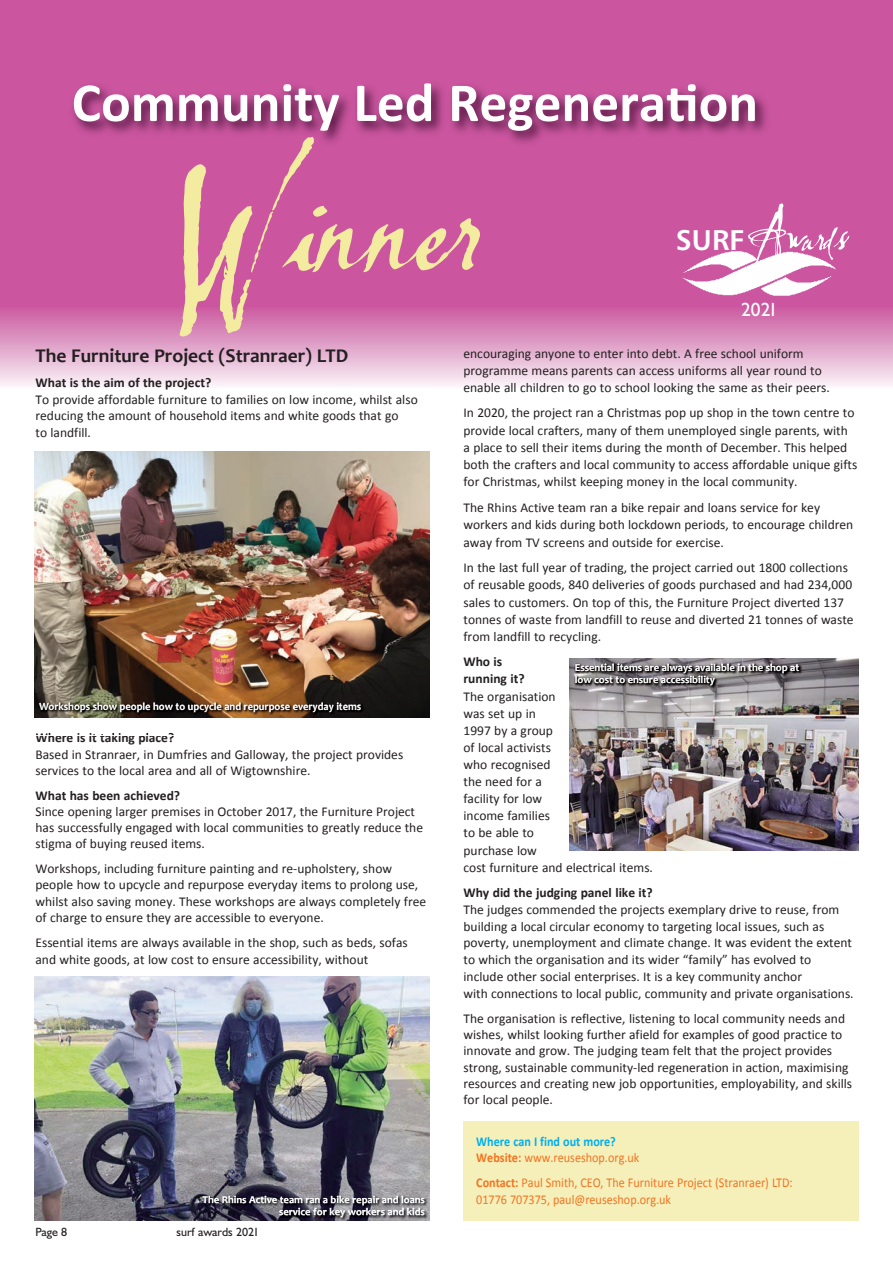
<style>
.page{position:relative;width:893px;height:1263px;background:#fff}
.page>*{position:absolute;margin:0;border:0;box-sizing:border-box;transform-origin:0 0}
.t1{font:165px "Lassigue D Mato";letter-spacing:-.025em;color:#f3eba0;scale:1.17 1}
.t2{font:700 55.35px "Calibri";color:#fff}
.t3{font:51px "Lassigue D Mato";color:#fff}
.t4{font:700 19.5px "Candara";color:#231f20}
.t5{font:19.2px "Humanist 521 BT";color:#fff}
.t6{font:13.5px/17.1px "Calibri";color:#231f20}
.t7{font:700 13.5px/17.1px "Calibri";color:#231f20}
.t8{font:13.5px/16.5px "Calibri";color:#f47321;scale:.9 1}
.t9{font:700 13.5px/16.5px "Calibri";color:#00aeef;scale:.9 1}
.t10{font:12px "Humanist 521 BT";color:#231f20}
.t11{font:700 10.5px/12.3px "Candara";color:#fff}
.s1{font-family:"Humanist 777 BT Bold B";font-size:28.5px}
.s2{color:#f47321}
.s3{font-weight:400;color:#f47321}
.s4{font-weight:700}
</style>
<div class="page">
<div style="left:0;top:0;width:893px;height:352px;background:#cc55a0"></div>
<div style="left:0;top:307px;width:893px;height:81px;background:linear-gradient(to bottom,#ca599f,#f9f5f8)"></div>
<img style="left:73px;top:85px;width:694px;height:59px">
<div style="left:463px;top:1121px;width:396px;height:99px;background:#f5f0ba"></div>
<img style="left:34px;top:452px;width:395px;height:265px">
<img style="left:34px;top:977px;width:395px;height:243px">
<img style="left:570px;top:658px;width:289px;height:192px">
<img style="left:569px;top:658px;width:248px;height:47px">
<img style="left:576px;top:664px;width:199px;height:7px">
<img style="left:575px;top:676px;width:134px;height:7px">
<img style="left:34px;top:693px;width:384px;height:40px">
<img style="left:36px;top:733px;width:138px;height:2px">
<img style="left:59px;top:702px;width:279px;height:8px">
<img style="left:183px;top:1186px;width:247px;height:35px">
<img style="left:228px;top:1196px;width:175px;height:7px">
<img style="left:299px;top:1208px;width:121px;height:7px">
<img style="left:670px;top:251px;width:179px;height:58px">
<h2 class="t2" style="left:72px;top:68px;width:688px">Community Led Regeneration</h2>
<h1 class="t1" style="left:166px;top:168px;width:271px">Winner</h1>
<h3 class="t4" style="left:36px;top:344px;width:314px">The Furniture Project (Stranraer) LTD</h3>
<p class="t7" style="left:36px;top:373px;width:177px">What is the aim of the project?</p>
<p class="t6" style="left:36px;top:390px;width:384px;line-height:16.5px">To provide affordable furniture to families on low income, whilst also reducing the amount of household items and white goods that go<br>to landfill.</p>
<h3 class="t3" style="left:676px;top:219px;width:174px"><span class="s1">SURF</span>Awards</h3>
<h3 class="t5" style="left:741px;top:303px;width:38px">2021</h3>
<p class="t6" style="left:463px;top:344px;width:368px">encouraging anyone to enter into debt. A free school uniform programme means parents can access uniforms all year round to enable all children to go to school looking the same as their peers.</p>
<p class="t6" style="left:463px;top:404px;width:395px">In 2020, the project ran a Christmas pop up shop in the town centre to provide local crafters, many of them unemployed single parents, with a place to sell their items during the month of December. This helped both the crafters and local community to access affordable unique gifts for Christmas, whilst keeping money in the local community.</p>
<p class="t6" style="left:463px;top:498px;width:391px">The Rhins Active team ran a bike repair and loans service for key workers and kids during both lockdown periods, to encourage children away from TV screens and outside for exercise.</p>
<p class="t6" style="left:463px;top:559px;width:392px">In the last full year of trading, the project carried out 1800 collections of reusable goods, 840 deliveries of goods purchased and had 234,000 sales to customers. On top of this, the Furniture Project diverted 137 tonnes of waste from landfill to reuse and diverted 21 tonnes of waste from landfill to recycling.</p>
<p class="t7" style="left:463px;top:653px;width:63px">Who is running it?</p>
<p class="t6" style="left:463px;top:687px;width:191px">The organisation<br>was set up in<br>1997 by a group<br>of local activists<br>who recognised<br>the need for a<br>facility for low<br>income families<br>to be able to<br>purchase low<br>cost furniture and electrical items.</p>
<p class="t7" style="left:463px;top:883px;width:191px">Why did the judging panel like it?</p>
<p class="t6" style="left:463px;top:900px;width:392px">The judges commended the projects exemplary drive to reuse, from building a local circular economy to targeting local issues, such as poverty, unemployment and climate change. It was evident the extent to which the organisation and its wider “family” has evolved to include other social enterprises. It is a key community anchor<br>with connections to local public, community and private organisations.</p>
<p class="t6" style="left:463px;top:1009px;width:390px;line-height:16.4px">The organisation is reflective, listening to local community needs and wishes, whilst looking further afield for examples of good practice to innovate and grow. The judging team felt that the project provides strong, sustainable community‐led regeneration in action, maximising resources and creating new job opportunities, employability, and skills for local people.</p>
<p class="t9" style="left:476px;top:1132px;width:183px">Where can I find out more?<br><span class="s2">Website:</span> <span class="s3">www.reuseshop.org.uk</span></p>
<p class="t8" style="left:476px;top:1174px;width:353px"><span class="s4">Contact:</span> Paul Smith, CEO, The Furniture Project (Stranraer) LTD:<br>01776 707375, paul@reuseshop.org.uk</p>
<p class="t11" style="left:575px;top:661px;width:226px">Essential items are always available in the shop at low cost to ensure accessibility</p>
<p class="t11" style="left:39px;top:700px;width:323px">Workshops show people how to upcycle and repurpose everyday items</p>
<p class="t7" style="left:36px;top:728px;width:140px">Where is it taking place?</p>
<p class="t6" style="left:36px;top:745px;width:369px;line-height:16.5px">Based in Stranraer, in Dumfries and Galloway, the project provides services to the local area and all of Wigtownshire.</p>
<p class="t7" style="left:36px;top:786px;width:146px">What has been achieved?</p>
<p class="t6" style="left:36px;top:803px;width:389px;line-height:16.2px">Since opening larger premises in October 2017, the Furniture Project has successfully engaged with local communities to greatly reduce the stigma of buying reused items.</p>
<p class="t6" style="left:36px;top:860px;width:392px;line-height:16.2px">Workshops, including furniture painting and re‐upholstery, show people how to upcycle and repurpose everyday items to prolong use, whilst also saving money. These workshops are always completely free of charge to ensure they are accessible to everyone.</p>
<p class="t6" style="left:36px;top:933px;width:374px">Essential items are always available in the shop, such as beds, sofas and white goods, at low cost to ensure accessibility, without</p>
<p class="t11" style="left:203px;top:1194px;width:224px;text-align:right">The Rhins Active team ran a bike repair and loans service for key workers and kids</p>
<p class="t10" style="left:36px;top:1228px;width:33px">Page 8</p>
<p class="t10" style="left:177px;top:1228px;width:84px">surf awards 2021</p>
</div>
